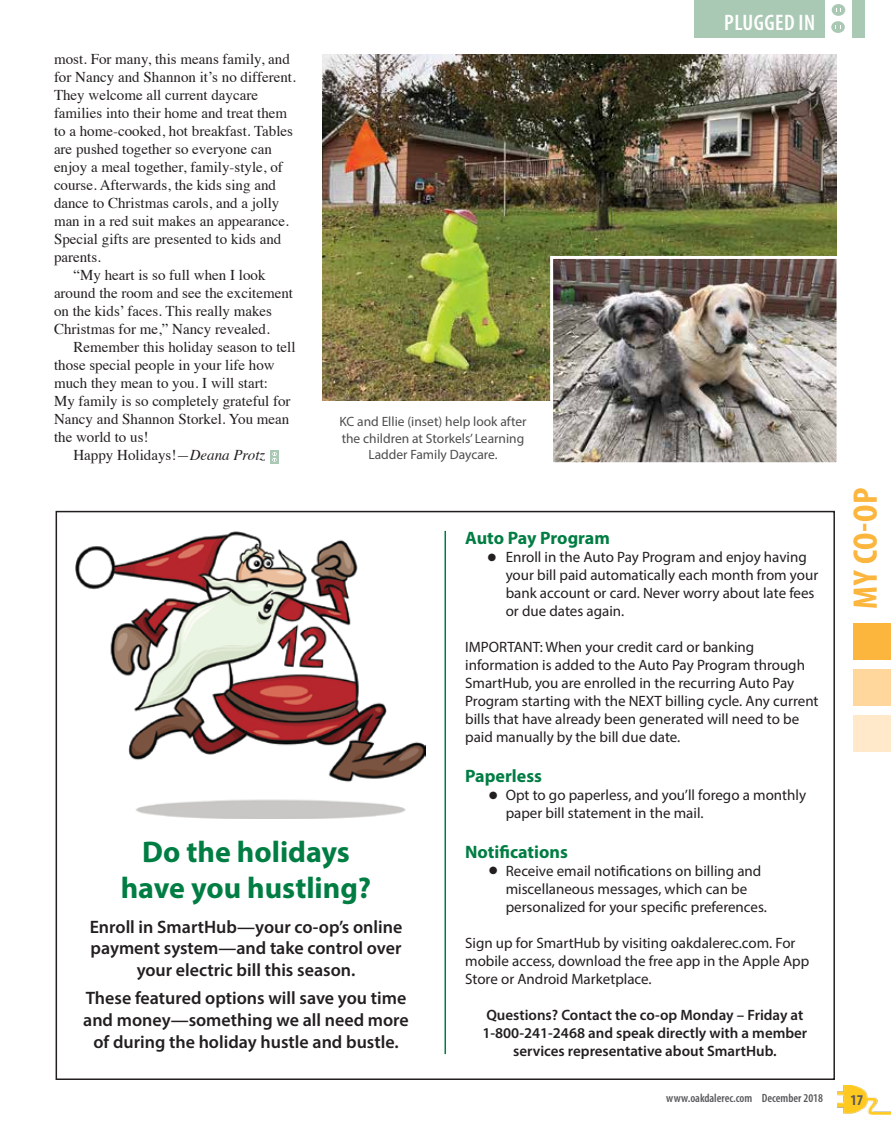
<style>
.page{position:relative;width:891px;height:1134px;background:#fff}
.page>*{position:absolute;margin:0;border:0;box-sizing:border-box;transform-origin:0 0}
.t1{font:700 condensed 34.2px "Myriad Pro";color:#fcb53d;scale:1.05 1}
.t2{font:700 30px/36px "Myriad Pro";color:#007d43;text-align:center}
.t3{font:600 condensed 22.5px "Myriad Pro";letter-spacing:.02em;color:#fff}
.t4{font:600 18px/21.6px "Myriad Pro";color:#231f20;text-align:center}
.t5{font:700 18px "Myriad Pro";color:#007d43}
.t6{font:15px/18px "Myriad Pro";color:#231f20}
.t7{font:15px "Times";color:#231f20}
.t8{font:600 15px/18px "Myriad Pro";color:#231f20;text-align:center}
.t9{font:700 condensed 15px "Myriad Pro";color:#58595b}
.t10{font:13.5px/16.2px "Myriad Pro";color:#4d4d4f;text-align:center}
.t11{font:600 condensed 12px "Myriad Pro";color:#58595b}
.s1{font-style:italic}
</style>
<div class="page">
<div style="left:694px;top:0;width:170px;height:37px;background:#aac9b4"></div>
<div style="left:825px;top:0;width:27px;height:38px;background:#fff"></div>
<div style="left:832px;top:4px;width:13px;height:12px;background:#aac9b4;border-radius:50%"></div>
<div style="left:831px;top:21px;width:14px;height:12px;background:#aac9b4;border-radius:50%"></div>
<img style="left:838px;top:1085px;width:53px;height:30px">
<div style="left:854px;top:623px;width:37px;height:37px;background:#fcb53d"></div>
<div style="left:854px;top:669px;width:37px;height:37px;background:#ffd79c"></div>
<div style="left:854px;top:715px;width:37px;height:37px;background:#ffe9ca"></div>
<img style="left:76px;top:531px;width:349px;height:287px">
<hr style="left:445px;top:531px;width:1px;height:523px;background:#007d43">
<img style="left:323px;top:54px;width:513px;height:346px">
<img style="left:554px;top:260px;width:282px;height:201px">
<div style="left:550px;top:256px;width:290px;height:209px;border:3px solid #fff"></div>
<div style="left:270px;top:450px;width:9px;height:13px;background:#aac9b4"></div>
<svg style="left:272px;top:452px;width:5px;height:10px"></svg>
<p class="t7" style="left:54px;top:45px;width:237px">most. For many, this means family, and</p>
<p class="t7" style="left:54px;top:63px;width:243px">for Nancy and Shannon it’s no different.</p>
<p class="t7" style="left:54px;top:81px;width:206px">They welcome all current daycare</p>
<p class="t7" style="left:54px;top:99px;width:235px">families into their home and treat them</p>
<p class="t7" style="left:54px;top:117px;width:241px">to a home-cooked, hot breakfast. Tables</p>
<p class="t7" style="left:54px;top:135px;width:219px">are pushed together so everyone can</p>
<p class="t7" style="left:54px;top:153px;width:230px">enjoy a meal together, family-style, of</p>
<p class="t7" style="left:54px;top:171px;width:224px">course. Afterwards, the kids sing and</p>
<p class="t7" style="left:54px;top:189px;width:227px">dance to Christmas carols, and a jolly</p>
<p class="t7" style="left:54px;top:207px;width:236px">man in a red suit makes an appearance.</p>
<p class="t7" style="left:54px;top:225px;width:229px">Special gifts are presented to kids and</p>
<p class="t7" style="left:54px;top:243px;width:49px">parents.</p>
<p class="t7" style="left:74px;top:261px;width:194px">“My heart is so full when I look</p>
<p class="t7" style="left:54px;top:279px;width:241px">around the room and see the excitement</p>
<p class="t7" style="left:54px;top:297px;width:220px">on the kids’ faces. This really makes</p>
<p class="t7" style="left:54px;top:315px;width:217px">Christmas for me,” Nancy revealed.</p>
<p class="t7" style="left:74px;top:333px;width:224px">Remember this holiday season to tell</p>
<p class="t7" style="left:54px;top:351px;width:222px">those special people in your life how</p>
<p class="t7" style="left:54px;top:369px;width:216px">much they mean to you. I will start:</p>
<p class="t7" style="left:54px;top:387px;width:238px">My family is so completely grateful for</p>
<p class="t7" style="left:54px;top:405px;width:237px">Nancy and Shannon Storkel. You mean</p>
<p class="t7" style="left:54px;top:423px;width:96px">the world to us!</p>
<p class="t7" style="left:74px;top:441px;width:193px">Happy Holidays!<span class="s1">—Deana Protz</span></p>
<p class="t10" style="left:339px;top:414px;width:189px">KC and Ellie (inset) help look after the children at Storkels’ Learning<br>Ladder Family Daycare.</p>
<h3 class="t3" style="left:724px;top:9px;width:93px">PLUGGED IN</h3>
<h2 class="t2" style="left:121px;top:833px;width:252px">Do the holidays have you hustling?</h2>
<p class="t4" style="left:90px;top:916px;width:314px">Enroll in SmartHub—your co-op’s online payment system—and take control over your electric bill this season.</p>
<p class="t4" style="left:83px;top:987px;width:327px">These featured options will save you time and money—something we all need more of during the holiday hustle and bustle.</p>
<p class="t5" style="left:465px;top:527px;width:146px">Auto Pay Program</p>
<p class="t6" style="left:506px;top:548px;width:314px;text-indent:-18px">● Enroll in the Auto Pay Program and enjoy having your bill paid automatically each month from your bank account or card. Never worry about late fees or due dates again.</p>
<p class="t6" style="left:465px;top:638px;width:355px">IMPORTANT: When your credit card or banking information is added to the Auto Pay Program through SmartHub, you are enrolled in the recurring Auto Pay Program starting with the NEXT billing cycle. Any current bills that have already been generated will need to be paid manually by the bill due date.</p>
<p class="t5" style="left:465px;top:764px;width:78px">Paperless</p>
<p class="t6" style="left:506px;top:786px;width:302px;text-indent:-16px">● Opt to go paperless, and you’ll forego a monthly paper bill statement in the mail.</p>
<p class="t5" style="left:465px;top:840px;width:104px">Notifications</p>
<p class="t6" style="left:506px;top:861px;width:263px;text-indent:-16px">● Receive email notifications on billing and miscellaneous messages, which can be personalized for your specific preferences.</p>
<p class="t6" style="left:465px;top:933px;width:346px">Sign up for SmartHub by visiting oakdalerec.com. For mobile access, download the free app in the Apple App<br>Store or Android Marketplace.</p>
<p class="t8" style="left:482px;top:1005px;width:326px">Questions? Contact the co-op Monday – Friday at<br>1-800-241-2468 and speak directly with a member services representative about SmartHub.</p>
<h1 class="t1" style="left:844px;top:609px;width:117px;rotate:-90deg">MY CO-OP</h1>
<p class="t11" style="left:666px;top:1091px;width:158px">www.oakdalerec.com December 2018</p>
<p class="t9" style="left:850px;top:1090px;width:14px">17</p>
</div>
